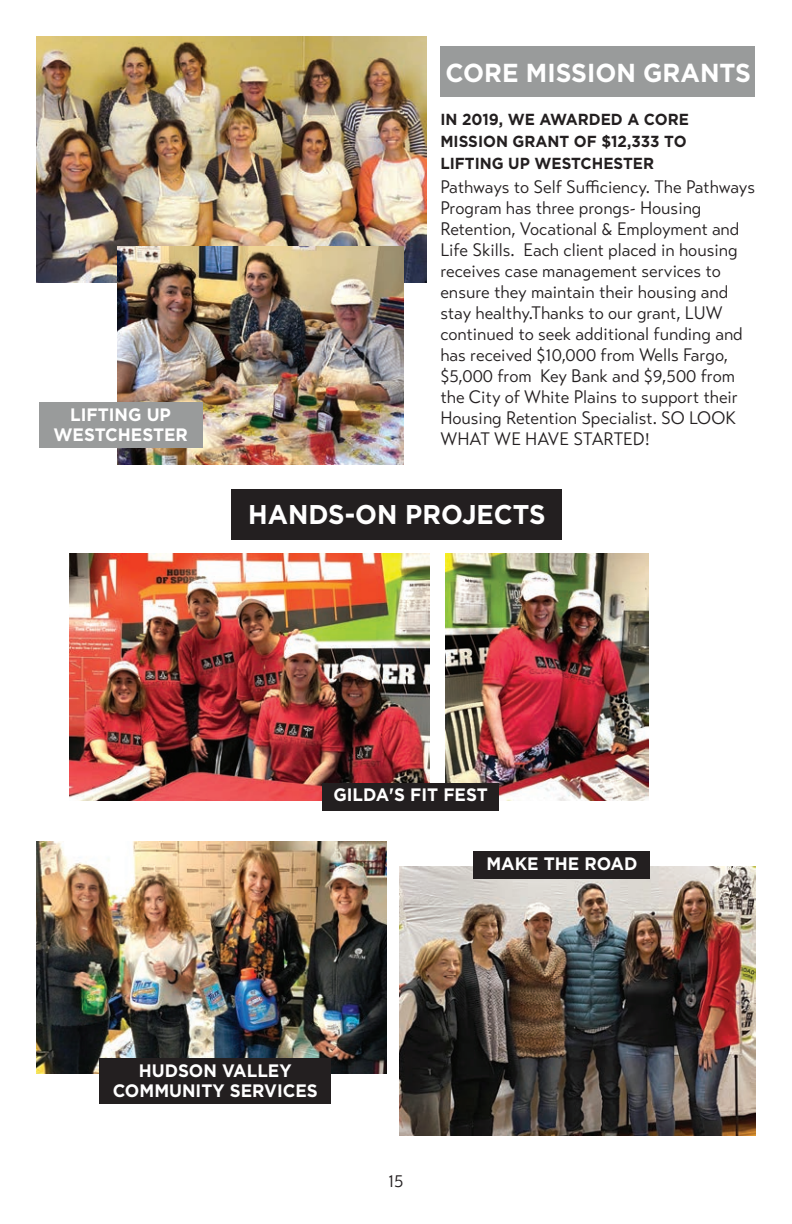
<style>
.page{position:relative;width:792px;height:1224px;background:#fff}
.page>*{position:absolute;margin:0;border:0;box-sizing:border-box;transform-origin:0 0}
.t1{font:700 27px "Gotham";color:#fff;scale:.95 1}
.t2{font:700 26px "Gotham";color:#fff;scale:.95 1}
.t3{font:18px/21px "Transat Text Standard";color:#231f20;scale:.95 1}
.t4{font:700 18px/20px "Gotham";color:#fff;text-align:center;scale:.95 1}
.t5{font:700 16px/22px "Gotham";color:#231f20;scale:.95 1}
</style>
<div class="page">
<div style="left:440px;top:47px;width:315px;height:50px;background:#999b9b"></div>
<div style="left:231px;top:489px;width:330px;height:50px;background:#231f20"></div>
<img style="left:36px;top:37px;width:390px;height:245px">
<img style="left:117px;top:246px;width:286px;height:219px">
<div style="left:39px;top:403px;width:163px;height:45px;background:#999b9b"></div>
<img style="left:69px;top:553px;width:361px;height:248px">
<img style="left:36px;top:841px;width:351px;height:232px">
<img style="left:399px;top:867px;width:356px;height:269px">
<img style="left:446px;top:553px;width:202px;height:248px">
<div style="left:323px;top:783px;width:176px;height:27px;background:#231f20"></div>
<div style="left:474px;top:851px;width:176px;height:28px;background:#231f20"></div>
<div style="left:99px;top:1058px;width:232px;height:46px;background:#231f20"></div>
<p class="t4" style="left:53px;top:404px;width:143px">LIFTING UP<br>WESTCHESTER</p>
<h2 class="t2" style="left:445px;top:57px;width:323px">CORE MISSION GRANTS</h2>
<p class="t5" style="left:440px;top:108px;width:263px">IN 2019, WE AWARDED A CORE<br>MISSION GRANT OF $12,333 TO<br>LIFTING UP WESTCHESTER</p>
<p class="t3" style="left:440px;top:176px;width:333px">Pathways to Self Sufficiency. The Pathways Program has three prongs- Housing Retention, Vocational &amp; Employment and Life Skills. Each client placed in housing receives case management services to ensure they maintain their housing and stay healthy.Thanks to our grant, LUW continued to seek additional funding and has received $10,000 from Wells Fargo, $5,000 from Key Bank and $9,500 from the City of White Plains to support their Housing Retention Specialist. SO LOOK WHAT WE HAVE STARTED!</p>
<h1 class="t1" style="left:248px;top:498px;width:315px">HANDS-ON PROJECTS</h1>
<p class="t4" style="left:333px;top:785px;width:164px">GILDA'S FIT FEST</p>
<p class="t4" style="left:486px;top:853px;width:161px">MAKE THE ROAD</p>
<p class="t4" style="left:113px;top:1060px;width:217px">HUDSON VALLEY<br>COMMUNITY SERVICES</p>
<p class="t3" style="left:388px;top:1171px;width:18px">15</p>
</div>
